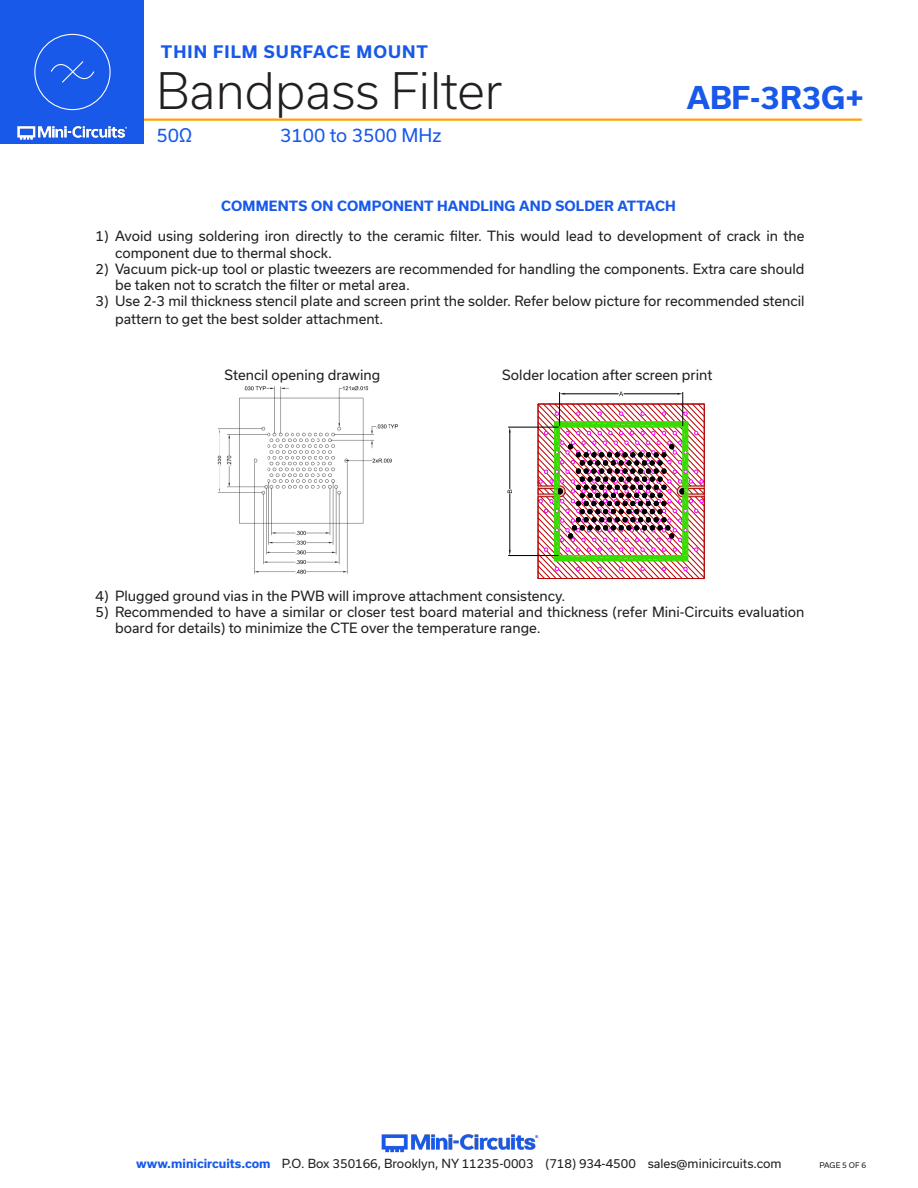
<style>
.page{position:relative;width:918px;height:1188px;background:#fff}
.page>*{position:absolute;margin:0;border:0;box-sizing:border-box;transform-origin:0 0}
.t1{font:300 48px "Usual";color:#231f20}
.t2{font:700 30px "Usual";color:#1859ea}
.t3{font:18px "Usual";color:#1859ea}
.t4{font:700 16.5px "Usual";letter-spacing:.065em;color:#1859ea}
.t5{font:13.5px/16.2px "Usual";color:#231f20}
.Blue_Headers{font:700 13.5px "Usual";letter-spacing:.015em;color:#1859ea}
.t6{font:12px "Usual";color:#231f20}
.t7{font:7.5px "Usual";color:#231f20}
.s1{font-weight:700;color:#1859ea}
</style>
<div class="page">
<img style="left:381px;top:1134px;width:158px;height:19px">
<hr style="left:129px;top:118px;width:733px;height:3px;background:#ffa300">
<div style="left:0;top:0;width:144px;height:144px;background:#1859ea"></div>
<img style="left:17px;top:120px;width:128px;height:20px">
<hr style="left:559px;top:392px;width:1px;height:34px;background:#000">
<hr style="left:682px;top:392px;width:1px;height:34px;background:#000">
<hr style="left:565px;top:394px;width:53px;height:1px;background:#000">
<hr style="left:624px;top:394px;width:54px;height:1px;background:#000">
<svg style="left:619px;top:391px;width:4px;height:5px"></svg>
<hr style="left:508px;top:427px;width:50px;height:1px;background:#000">
<hr style="left:508px;top:555px;width:50px;height:1px;background:#000">
<hr style="left:510px;top:433px;width:1px;height:56px;background:#000">
<hr style="left:510px;top:494px;width:1px;height:56px;background:#000">
<svg style="left:538px;top:404px;width:166px;height:175px"></svg>
<img style="left:217px;top:386px;width:182px;height:188px">
<div style="left:34px;top:34px;width:77px;height:76px;border:1px solid #fff;border-radius:50%"></div>
<svg style="left:50px;top:61px;width:45px;height:22px"></svg>
<p class="t4" style="left:161px;top:42px;width:269px">THIN FILM SURFACE MOUNT</p>
<h1 class="t1" style="left:156px;top:63px;width:348px">Bandpass Filter</h1>
<h3 class="t3" style="left:156px;top:125px;width:37px">50Ω</h3>
<h3 class="t3" style="left:280px;top:125px;width:163px">3100 to 3500 MHz</h3>
<h2 class="t2" style="left:687px;top:80px;width:179px">ABF-3R3G+</h2>
<p class="Blue_Headers" style="left:221px;top:198px;width:456px">COMMENTS ON COMPONENT HANDLING AND SOLDER ATTACH</p>
<p class="t5" style="left:115px;top:228px;width:691px;text-indent:-20px">1) Avoid using soldering iron directly to the ceramic filter. This would lead to development of crack in the component due to thermal shock.</p>
<p class="t5" style="left:115px;top:261px;width:691px;text-indent:-20px">2) Vacuum pick-up tool or plastic tweezers are recommended for handling the components. Extra care should be taken not to scratch the filter or metal area.</p>
<p class="t5" style="left:115px;top:292px;width:691px;line-height:18px;text-indent:-20px">3) Use 2-3 mil thickness stencil plate and screen print the solder. Refer below picture for recommended stencil pattern to get the best solder attachment.</p>
<p class="t5" style="left:224px;top:367px;width:157px">Stencil opening drawing</p>
<p class="t5" style="left:502px;top:367px;width:212px">Solder location after screen print</p>
<p class="t5" style="left:96px;top:588px;width:471px">4) Plugged ground vias in the PWB will improve attachment consistency.</p>
<p class="t5" style="left:115px;top:604px;width:691px;text-indent:-20px">5) Recommended to have a similar or closer test board material and thickness (refer Mini-Circuits evaluation board for details) to minimize the CTE over the temperature range.</p>
<p class="t6" style="left:136px;top:1157px;width:647px"><span class="s1">www.minicircuits.com</span> P.O. Box 350166, Brooklyn, NY 11235-0003 (718) 934-4500 sales@minicircuits.com</p>
<p class="t7" style="left:819px;top:1161px;width:48px">PAGE 5 OF 6</p>
</div>
